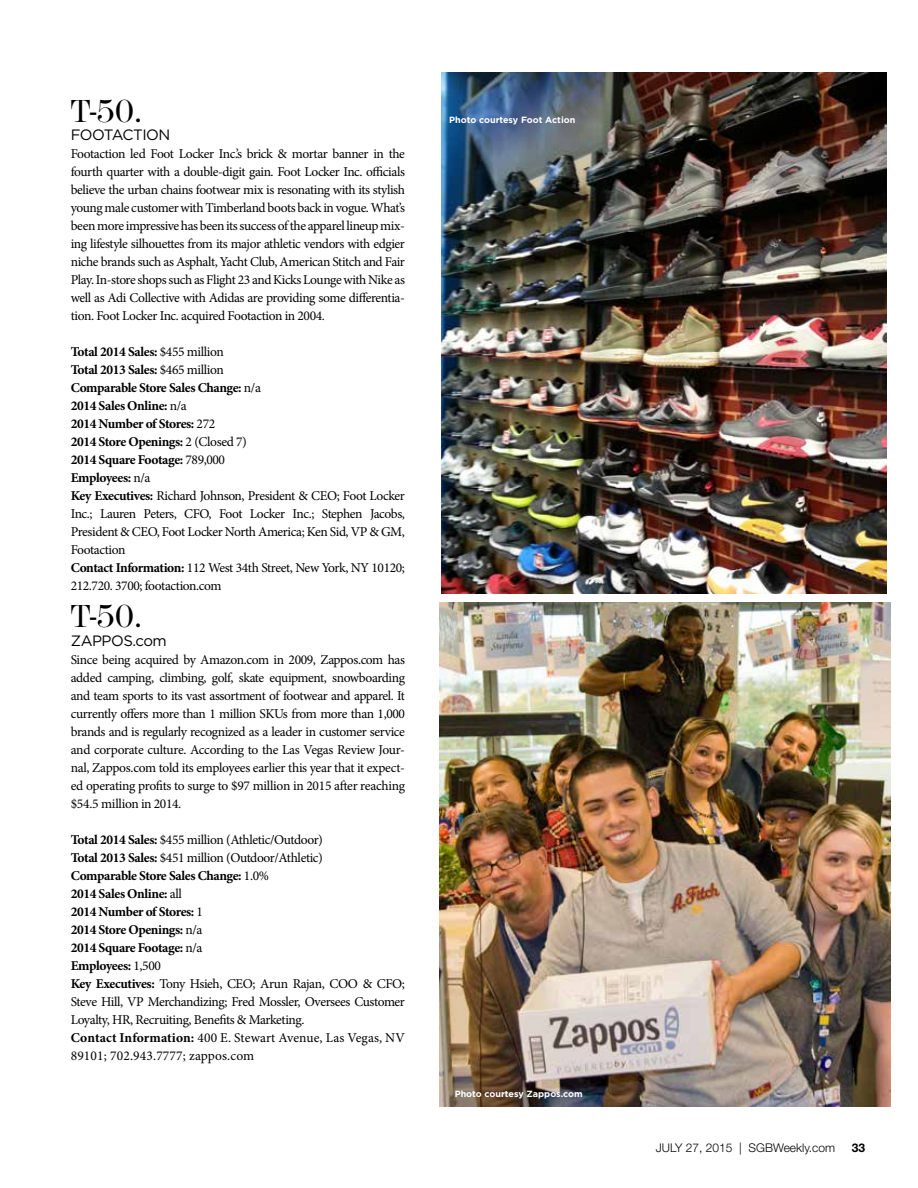
<style>
.page{position:relative;width:918px;height:1188px;background:#fff}
.page>*{position:absolute;margin:0;border:0;box-sizing:border-box;transform-origin:0 0}
.t1{font:300 33px "Modern No 216";color:#000}
.t2{font:15px "Gotham";letter-spacing:-.03em;color:#000}
.t3{font:13.5px/18px "Minion Pro";letter-spacing:-.03em;color:#000;text-align:justify}
.t4{font:300 12px "Helvetica Neue";color:#000}
.t5{font:700 12px "Helvetica Neue";color:#000}
.t6{font:700 9px "Gotham";color:#fff}
.s1{font-weight:700}
</style>
<div class="page">
<img style="left:441px;top:72px;width:446px;height:522px">
<img style="left:439px;top:603px;width:452px;height:503px">
<h1 class="t1" style="left:71px;top:92px;width:73px">T-50.</h1>
<p class="t2" style="left:71px;top:125px;width:101px">FOOTACTION</p>
<p class="t3" style="left:71px;top:145px;width:336px">Footaction led Foot Locker Inc.’s brick &amp; mortar banner in the fourth quarter with a double-digit gain. Foot Locker Inc. officials believe the urban chains footwear mix is resonating with its stylish young male customer with Timberland boots back in vogue. What’s been more impressive has been its success of the apparel lineup mix&shy;ing lifestyle silhouettes from its major athletic vendors with edgier niche brands such as Asphalt, Yacht Club, American Stitch and Fair Play. In-store shops such as Flight 23 and Kicks Lounge with Nike as well as Adi Collective with Adidas are providing some differentia&shy;tion. Foot Locker Inc. acquired Footaction in 2004.</p>
<p class="t3" style="left:71px;top:343px;width:336px;text-align:left"><span class="s1">Total 2014 Sales:</span> $455 million<br><span class="s1">Total 2013 Sales:</span> $465 million<br><span class="s1">Comparable Store Sales Change:</span> n/a<br><span class="s1">2014 Sales Online:</span> n/a<br><span class="s1">2014 Number of Stores:</span> 272<br><span class="s1">2014 Store Openings:</span> 2 (Closed 7)<br><span class="s1">2014 Square Footage:</span> 789,000<br><span class="s1">Employees:</span> n/a<br><span class="s1">Key Executives:</span> Richard Johnson, President &amp; CEO; Foot Locker Inc.; Lauren Peters, CFO, Foot Locker Inc.; Stephen Jacobs, President &amp; CEO, Foot Locker North America; Ken Sid, VP &amp; GM, Footaction<br><span class="s1">Contact Information:</span> 112 West 34th Street, New York, NY 10120; 212.720. 3700; footaction.com</p>
<h1 class="t1" style="left:71px;top:598px;width:73px">T-50.</h1>
<p class="t2" style="left:71px;top:631px;width:98px">ZAPPOS.com</p>
<p class="t3" style="left:71px;top:651px;width:336px">Since being acquired by Amazon.com in 2009, Zappos.com has added camping, climbing, golf, skate equipment, snowboarding and team sports to its vast assortment of footwear and apparel. It currently offers more than 1 million SKUs from more than 1,000 brands and is regularly recognized as a leader in customer service and corporate culture. According to the Las Vegas Review Jour&shy;nal, Zappos.com told its employees earlier this year that it expect&shy;ed operating profits to surge to $97 million in 2015 after reaching $54.5 million in 2014.</p>
<p class="t3" style="left:71px;top:831px;width:336px;text-align:left"><span class="s1">Total 2014 Sales:</span> $455 million (Athletic/Outdoor)<br><span class="s1">Total 2013 Sales:</span> $451 million (Outdoor/Athletic)<br><span class="s1">Comparable Store Sales Change:</span> 1.0%<br><span class="s1">2014 Sales Online:</span> all<br><span class="s1">2014 Number of Stores:</span> 1<br><span class="s1">2014 Store Openings:</span> n/a<br><span class="s1">2014 Square Footage:</span> n/a<br><span class="s1">Employees:</span> 1,500<br><span class="s1">Key Executives:</span> Tony Hsieh, CEO; Arun Rajan, COO &amp; CFO; Steve Hill, VP Merchandizing; Fred Mossler, Oversees Customer Loyalty, HR, Recruiting, Benefits &amp; Marketing.<br><span class="s1">Contact Information:</span> 400 E. Stewart Avenue, Las Vegas, NV 89101; 702.943.7777; zappos.com</p>
<p class="t6" style="left:449px;top:114px;width:128px">Photo courtesy Foot Action</p>
<p class="t6" style="left:455px;top:1088px;width:130px">Photo courtesy Zappos.com</p>
<p class="t4" style="left:656px;top:1140px;width:181px">JULY 27, 2015 | SGBWeekly.com</p>
<p class="t5" style="left:852px;top:1140px;width:15px">33</p>
</div>
